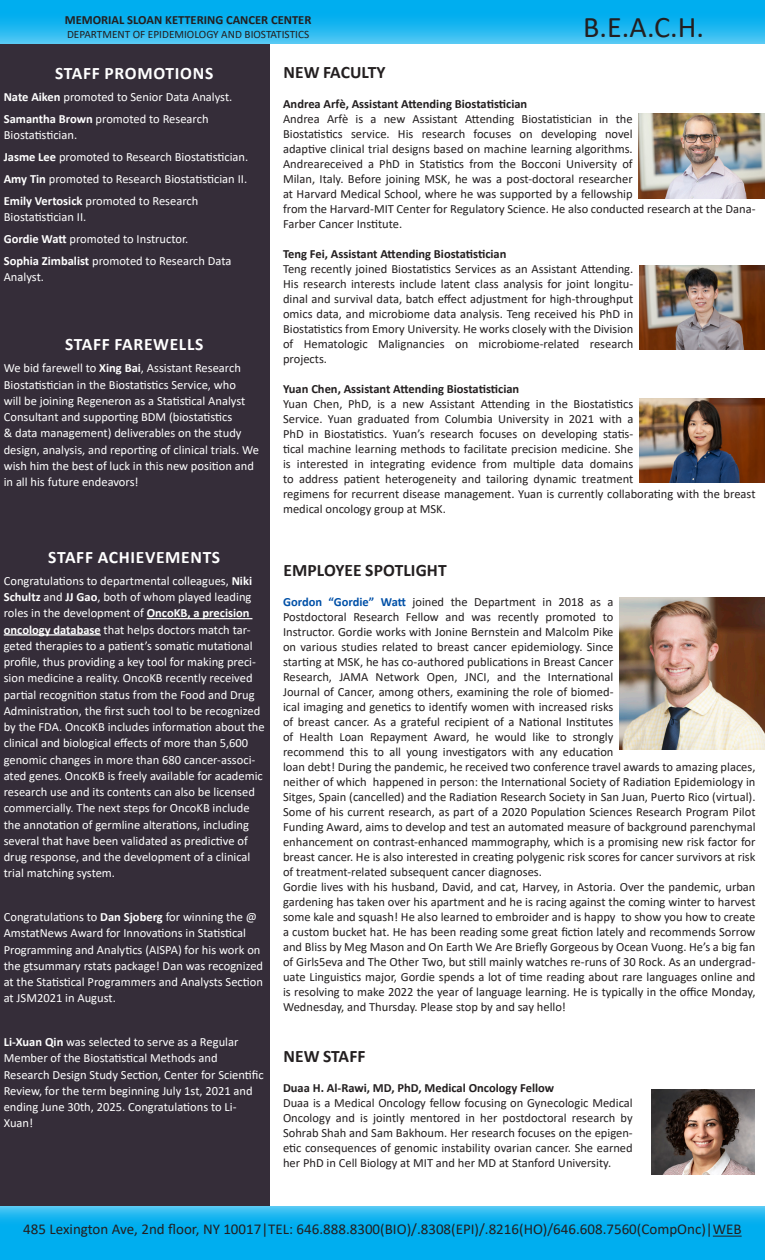
<style>
.page{position:relative;width:765px;height:1260px;background:#fff}
.page>*{position:absolute;margin:0;border:0;box-sizing:border-box;transform-origin:0 0}
.t1{font:30px "Calibri";color:#231f20}
.side_bar_content{font:700 17.5px "Calibri";letter-spacing:.04em;color:#fff}
.MAIN_Bar_Headline{font:700 17.5px "Calibri";letter-spacing:.005em;color:#231f20}
.t2{font:15px "Calibri";color:#231f20}
.MAIN_Bar_Content{font:12.5px/15px "Calibri";color:#231f20}
.side_bar_content-2{font:12.5px/16.2px "Calibri";color:#fff}
.MAIN_Bar_Content-2{font:700 12.5px "Calibri";color:#231f20}
.t3{font:11.25px "Calibri";color:#231f20}
.s1{font-weight:700}
.s2{font-weight:700;color:#0050a7}
</style>
<div class="page">
<svg style="left:0;top:1206px;width:765px;height:54px;background:#0db1ef"></svg>
<svg style="left:0;top:0;width:765px;height:44px;background:#1ab5f0"></svg>
<div style="left:0;top:44px;width:270px;height:1162px;background:#352d39"></div>
<svg style="left:713px;top:1236px;width:29px;height:1px"></svg>
<hr style="left:147px;top:618px;width:105px;height:1px;background:#fff">
<hr style="left:4px;top:634px;width:97px;height:2px;background:#fff">
<img style="left:619px;top:597px;width:146px;height:153px">
<img style="left:638px;top:114px;width:127px;height:84px">
<img style="left:640px;top:266px;width:125px;height:84px">
<img style="left:639px;top:398px;width:126px;height:85px">
<img style="left:652px;top:1090px;width:102px;height:84px">
<p class="MAIN_Bar_Content-2" style="left:65px;top:11px;width:248px">MEMORIAL SLOAN KETTERING CANCER CENTER</p>
<p class="t3" style="left:67px;top:26px;width:244px">DEPARTMENT OF EPIDEMIOLOGY AND BIOSTATISTICS</p>
<p class="t1" style="left:583px;top:7px;width:122px">B.E.A.C.H.</p>
<p class="side_bar_content" style="left:55px;top:61px;width:160px">STAFF PROMOTIONS</p>
<p class="side_bar_content-2" style="left:4px;top:88px;width:230px"><span class="s1">Nate Aiken</span> promoted to Senior Data Analyst.</p>
<p class="side_bar_content-2" style="left:4px;top:110px;width:206px"><span class="s1">Samantha Brown</span> promoted to Research<br>Biostatistician.</p>
<p class="side_bar_content-2" style="left:4px;top:148px;width:246px"><span class="s1">Jasme Lee</span> promoted to Research Biostatistician.</p>
<p class="side_bar_content-2" style="left:4px;top:170px;width:245px"><span class="s1">Amy Tin</span> promoted to Research Biostatistician II.</p>
<p class="side_bar_content-2" style="left:4px;top:192px;width:196px"><span class="s1">Emily Vertosick</span> promoted to Research<br>Biostatistician II.</p>
<p class="side_bar_content-2" style="left:4px;top:230px;width:186px"><span class="s1">Gordie Watt</span> promoted to Instructor.</p>
<p class="side_bar_content-2" style="left:4px;top:252px;width:229px"><span class="s1">Sophia Zimbalist</span> promoted to Research Data<br>Analyst.</p>
<p class="side_bar_content" style="left:65px;top:332px;width:140px">STAFF FAREWELLS</p>
<p class="side_bar_content-2" style="left:4px;top:360px;width:257px">We bid farewell to <span class="s1">Xing Bai</span>, Assistant Research Biostatistician in the Biostatistics Service, who<br>will be joining Regeneron as a Statistical Analyst Consultant and supporting BDM (biostatistics<br>&amp; data management) deliverables on the study design, analysis, and reporting of clinical trials. We wish him the best of luck in this new position and in all his future endeavors!</p>
<p class="side_bar_content" style="left:48px;top:545px;width:173px">STAFF ACHIEVEMENTS</p>
<p class="side_bar_content-2" style="left:4px;top:572px;width:262px">Congratulations to departmental colleagues, <span class="s1">Niki Schultz</span> and <span class="s1">JJ Gao</span>, both of whom played leading roles in the development of <span class="s1">OncoKB, a precision oncology database</span> that helps doctors match tar&shy;geted therapies to a patient’s somatic mutational profile, thus providing a key tool for making preci&shy;sion medicine a reality. OncoKB recently received partial recognition status from the Food and Drug Administration, the first such tool to be recognized by the FDA. OncoKB includes information about the clinical and biological effects of more than 5,600 genomic changes in more than 680 cancer-associ&shy;ated genes. OncoKB is freely available for academic research use and its contents can also be licensed commercially. The next steps for OncoKB include the annotation of germline alterations, including several that have been validated as predictive of drug response, and the development of a clinical trial matching system.</p>
<p class="side_bar_content-2" style="left:4px;top:908px;width:261px">Congratulations to <span class="s1">Dan Sjoberg</span> for winning the @ AmstatNews Award for Innovations in Statistical Programming and Analytics (AISPA) for his work on the gtsummary rstats package! Dan was recognized at the Statistical Programmers and Analysts Section at JSM2021 in August.</p>
<p class="side_bar_content-2" style="left:4px;top:1033px;width:262px"><span class="s1">Li-Xuan Qin</span> was selected to serve as a Regular Member of the Biostatistical Methods and Research Design Study Section, Center for Scientific Review, for the term beginning July 1st, 2021 and ending June 30th, 2025. Congratulations to Li-Xuan!</p>
<p class="MAIN_Bar_Headline" style="left:283px;top:60px;width:104px">NEW FACULTY</p>
<p class="MAIN_Bar_Content-2" style="left:283px;top:95px;width:246px">Andrea Arfè, Assistant Attending Biostatistician</p>
<p class="MAIN_Bar_Content" style="left:283px;top:111px;width:474px">Andrea Arfè is a new Assistant Attending Biostatistician in the<br>Biostatistics service. His research focuses on developing novel<br>adaptive clinical trial designs based on machine learning algorithms.<br>Andreareceived a PhD in Statistics from the Bocconi University of<br>Milan, Italy. Before joining MSK, he was a post-doctoral researcher<br>at Harvard Medical School, where he was supported by a fellowship<br>from the Harvard-MIT Center for Regulatory Science. He also conducted research at the Dana-Farber Cancer Institute.</p>
<p class="MAIN_Bar_Content-2" style="left:283px;top:245px;width:225px">Teng Fei, Assistant Attending Biostatistician</p>
<p class="MAIN_Bar_Content" style="left:283px;top:261px;width:352px;text-align:justify">Teng recently joined Biostatistics Services as an Assistant Attending.<br>His research interests include latent class analysis for joint longitu&shy;dinal and survival data, batch effect adjustment for high-throughput omics data, and microbiome data analysis. Teng received his PhD in Biostatistics from Emory University. He works closely with the Division of Hematologic Malignancies on microbiome-related research projects.</p>
<p class="MAIN_Bar_Content-2" style="left:283px;top:380px;width:238px">Yuan Chen, Assistant Attending Biostatistician</p>
<p class="MAIN_Bar_Content" style="left:283px;top:396px;width:474px">Yuan Chen, PhD, is a new Assistant Attending in the Biostatistics<br>Service. Yuan graduated from Columbia University in 2021 with a<br>PhD in Biostatistics. Yuan’s research focuses on developing statis-<br>tical machine learning methods to facilitate precision medicine. She<br>is interested in integrating evidence from multiple data domains<br>to address patient heterogeneity and tailoring dynamic treatment<br>regimens for recurrent disease management. Yuan is currently collaborating with the breast medical oncology group at MSK.</p>
<p class="MAIN_Bar_Headline" style="left:283px;top:558px;width:165px">EMPLOYEE SPOTLIGHT</p>
<p class="MAIN_Bar_Content" style="left:283px;top:594px;width:474px"><span class="s2">Gordon “Gordie” Watt</span> joined the Department in 2018 as a<br>Postdoctoral Research Fellow and was recently promoted to<br>Instructor. Gordie works with Jonine Bernstein and Malcolm Pike<br>on various studies related to breast cancer epidemiology. Since<br>starting at MSK, he has co-authored publications in Breast Cancer<br>Research, JAMA Network Open, JNCI, and the International<br>Journal of Cancer, among others, examining the role of biomed-<br>ical imaging and genetics to identify women with increased risks<br>of breast cancer. As a grateful recipient of a National Institutes<br>of Health Loan Repayment Award, he would like to strongly<br>recommend this to all young investigators with any education<br>loan debt! During the pandemic, he received two conference travel awards to amazing places, neither of which happened in person: the International Society of Radiation Epidemiology in Sitges, Spain (cancelled) and the Radiation Research Society in San Juan, Puerto Rico (virtual).<br>Some of his current research, as part of a 2020 Population Sciences Research Program Pilot Funding Award, aims to develop and test an automated measure of background parenchymal enhancement on contrast-enhanced mammography, which is a promising new risk factor for breast cancer. He is also interested in creating polygenic risk scores for cancer survivors at risk of treatment-related subsequent cancer diagnoses.</p>
<p class="MAIN_Bar_Content" style="left:283px;top:879px;width:474px;text-align:justify">Gordie lives with his husband, David, and cat, Harvey, in Astoria. Over the pandemic, urban gardening has taken over his apartment and he is racing against the coming winter to harvest some kale and squash! He also learned to embroider and is happy to show you how to create a custom bucket hat. He has been reading some great fiction lately and recommends Sorrow and Bliss by Meg Mason and On Earth We Are Briefly Gorgeous by Ocean Vuong. He’s a big fan of Girls5eva and The Other Two, but still mainly watches re-runs of 30 Rock. As an undergrad&shy;uate Linguistics major, Gordie spends a lot of time reading about rare languages online and is resolving to make 2022 the year of language learning. He is typically in the office Monday, Wednesday, and Thursday. Please stop by and say hello!</p>
<p class="MAIN_Bar_Headline" style="left:283px;top:1044px;width:84px">NEW STAFF</p>
<p class="MAIN_Bar_Content-2" style="left:283px;top:1079px;width:273px">Duaa H. Al-Rawi, MD, PhD, Medical Oncology Fellow</p>
<p class="MAIN_Bar_Content" style="left:283px;top:1095px;width:351px;text-align:justify">Duaa is a Medical Oncology fellow focusing on Gynecologic Medical Oncology and is jointly mentored in her postdoctoral research by Sohrab Shah and Sam Bakhoum. Her research focuses on the epigen&shy;etic consequences of genomic instability ovarian cancer. She earned her PhD in Cell Biology at MIT and her MD at Stanford University.</p>
<p class="t2" style="left:23px;top:1219px;width:720px">485 Lexington Ave, 2nd floor, NY 10017|TEL: 646.888.8300(BIO)/.8308(EPI)/.8216(HO)/646.608.7560(CompOnc)|WEB</p>
</div>
